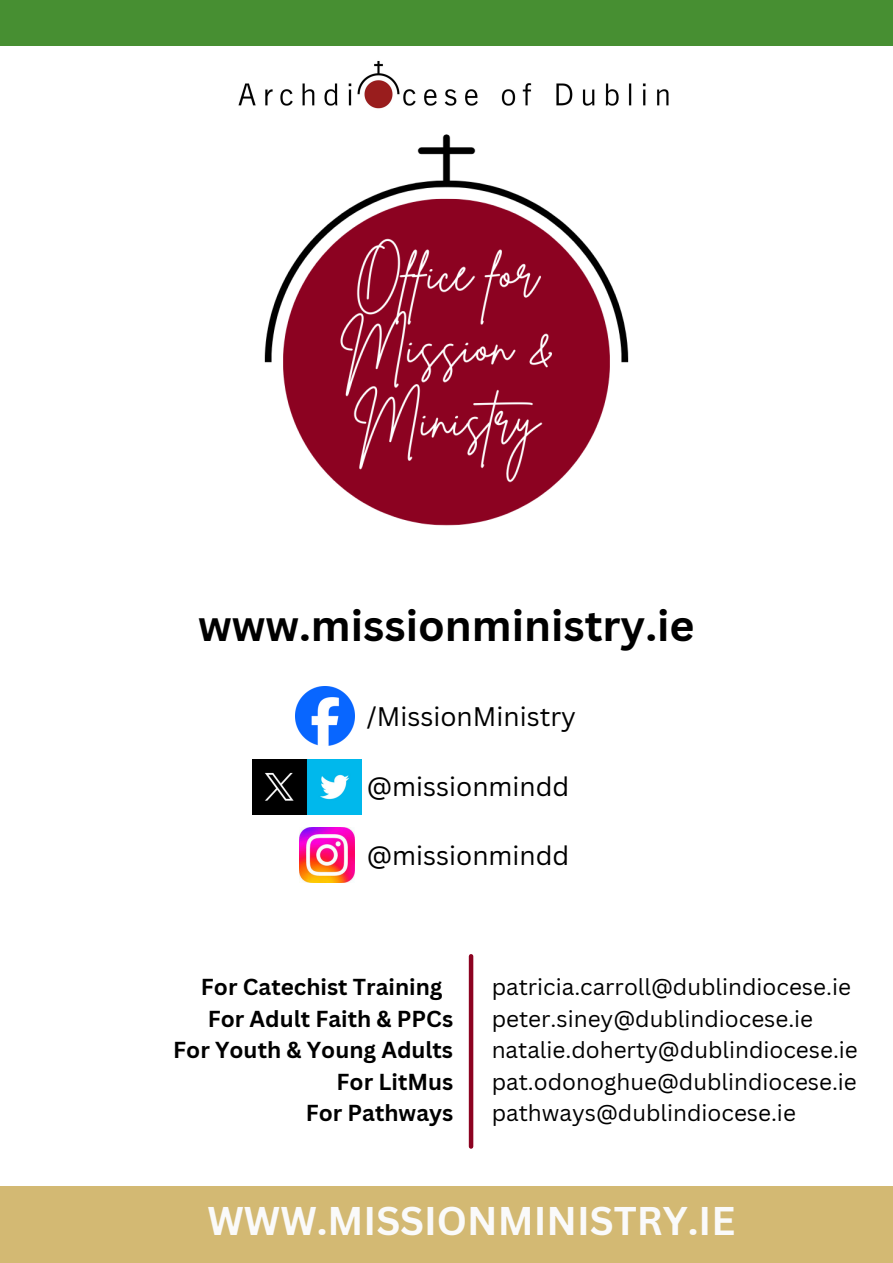
<style>
.page{position:relative;width:893px;height:1263px;background:#fff}
.page>*{position:absolute;margin:0;border:0;box-sizing:border-box;transform-origin:0 0}
.t1{font:700 42.75px "Canva Sans";color:#000}
.t2{font:700 39px "Canva Sans";color:#fafafa}
.t3{font:26.17px "Canva Sans";color:#000}
.t4{font:22.5px "Canva Sans";color:#000}
.t5{font:700 22.5px "Canva Sans";color:#000}
</style>
<div class="page">
<img style="left:264px;top:134px;width:365px;height:392px">
<img style="left:299px;top:828px;width:55px;height:54px">
<img style="left:295px;top:687px;width:59px;height:59px">
<hr style="left:469px;top:956px;width:4px;height:190px;background:#8c0321">
<div style="left:0;top:0;width:893px;height:46px;background:#478f32"></div>
<div style="left:0;top:1186px;width:893px;height:77px;background:#d3b973"></div>
<div style="left:354px;top:522px;width:79px;height:78px;background:#fff;border-radius:50%"></div>
<img style="left:238px;top:61px;width:431px;height:48px">
<img style="left:252px;top:759px;width:109px;height:55px">
<p class="t1" style="left:198px;top:596px;width:498px">www.missionministry.ie</p>
<p class="t3" style="left:367px;top:698px;width:211px">/MissionMinistry</p>
<p class="t3" style="left:367px;top:768px;width:204px">@missionmindd</p>
<p class="t3" style="left:367px;top:837px;width:204px">@missionmindd</p>
<p class="t5" style="left:201px;top:971px;width:243px">For Catechist Training</p>
<p class="t5" style="left:208px;top:1003px;width:247px">For Adult Faith &amp; PPCs</p>
<p class="t5" style="left:173px;top:1034px;width:281px">For Youth &amp; Young Adults</p>
<p class="t5" style="left:337px;top:1066px;width:118px">For LitMus</p>
<p class="t5" style="left:306px;top:1097px;width:149px">For Pathways</p>
<p class="t4" style="left:492px;top:971px;width:361px">patricia.carroll@dublindiocese.ie</p>
<p class="t4" style="left:492px;top:1003px;width:323px">peter.siney@dublindiocese.ie</p>
<p class="t4" style="left:492px;top:1034px;width:368px">natalie.doherty@dublindiocese.ie</p>
<p class="t4" style="left:492px;top:1066px;width:367px">pat.odonoghue@dublindiocese.ie</p>
<p class="t4" style="left:492px;top:1097px;width:306px">pathways@dublindiocese.ie</p>
<p class="t2" style="left:207px;top:1194px;width:529px">WWW.MISSIONMINISTRY.IE</p>
</div>
